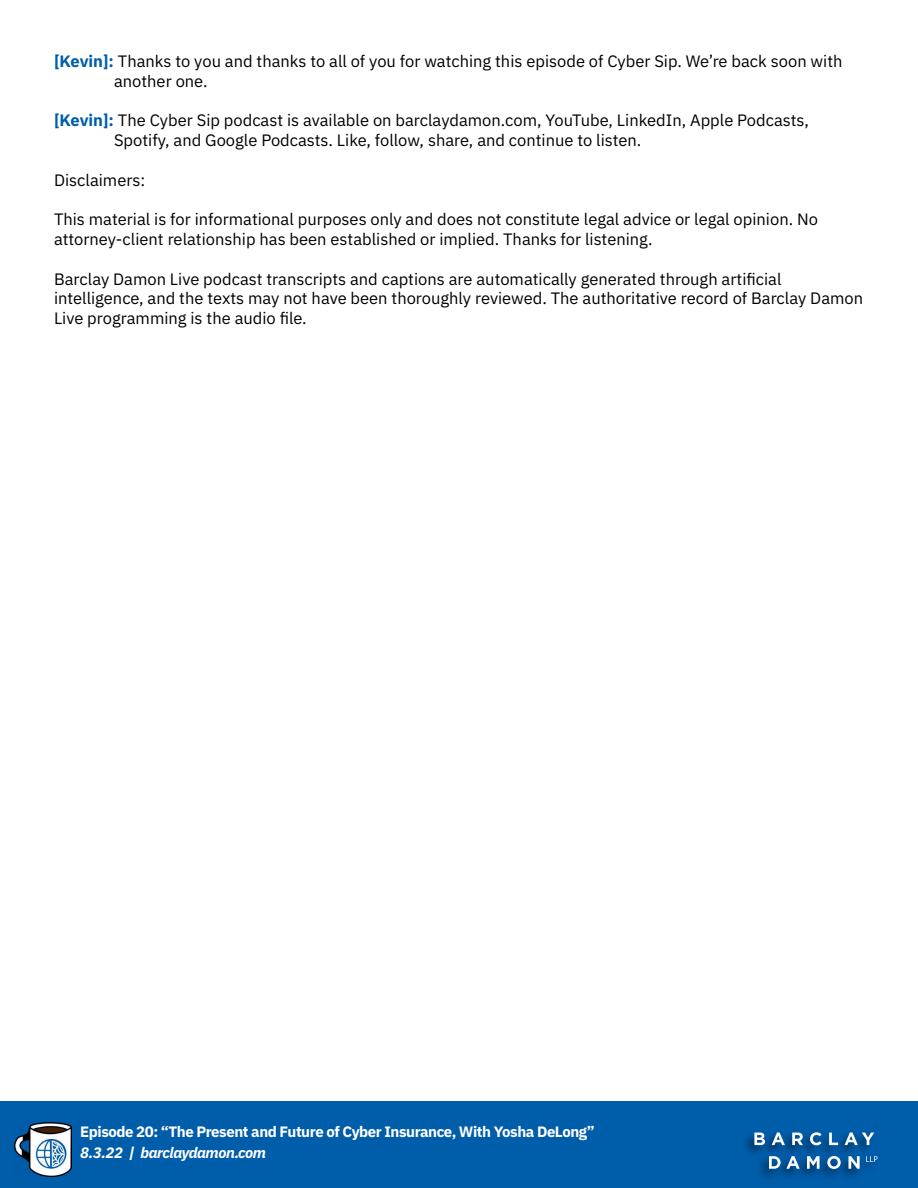
<style>
.page{position:relative;width:918px;height:1188px;background:#fff}
.page>*{position:absolute;margin:0;border:0;box-sizing:border-box;transform-origin:0 0}
.t1{font:16.5px/19.8px "IBM Plex Sans";color:#000}
.t2{font:700 15px "IBM Plex Sans";letter-spacing:-.03em;color:#fff}
.t3{font:italic 700 15px "IBM Plex Sans";letter-spacing:-.03em;color:#fff}
.s1{font-weight:700;color:#005daa}
</style>
<div class="page">
<div style="left:0;top:1102px;width:918px;height:86px;background:#005daa"></div>
<img style="left:15px;top:1123px;width:56px;height:53px">
<div style="left:742px;top:1130px;width:138px;height:51px;background:#000;opacity:.55"></div>
<svg style="left:866px;top:1156px;width:11px;height:6px"></svg>
<svg style="left:754px;top:1133px;width:11px;height:12px"></svg>
<svg style="left:772px;top:1132px;width:13px;height:13px"></svg>
<svg style="left:792px;top:1133px;width:11px;height:12px"></svg>
<svg style="left:810px;top:1132px;width:12px;height:13px"></svg>
<svg style="left:829px;top:1133px;width:9px;height:12px"></svg>
<svg style="left:845px;top:1132px;width:29px;height:13px"></svg>
<svg style="left:769px;top:1156px;width:31px;height:13px"></svg>
<svg style="left:807px;top:1156px;width:13px;height:13px"></svg>
<svg style="left:827px;top:1156px;width:14px;height:13px"></svg>
<svg style="left:848px;top:1156px;width:12px;height:13px"></svg>
<p class="t1" style="left:114px;top:50px;width:730px;text-indent:-60px"><span class="s1">[Kevin]:</span> Thanks to you and thanks to all of you for watching this episode of Cyber Sip. We’re back soon with another one.</p>
<p class="t1" style="left:114px;top:109px;width:696px;text-indent:-60px"><span class="s1">[Kevin]:</span> The Cyber Sip podcast is available on barclaydamon.com, YouTube, LinkedIn, Apple Podcasts,<br>Spotify, and Google Podcasts. Like, follow, share, and continue to listen.</p>
<p class="t1" style="left:54px;top:169px;width:93px">Disclaimers:</p>
<p class="t1" style="left:54px;top:208px;width:765px">This material is for informational purposes only and does not constitute legal advice or legal opinion. No attorney-client relationship has been established or implied. Thanks for listening.</p>
<p class="t1" style="left:54px;top:268px;width:811px">Barclay Damon Live podcast transcripts and captions are automatically generated through artificial intelligence, and the texts may not have been thoroughly reviewed. The authoritative record of Barclay Damon<br>Live programming is the audio file.</p>
<p class="t2" style="left:80px;top:1119px;width:516px">Episode 20: “The Present and Future of Cyber Insurance, With Yosha DeLong”</p>
<p class="t3" style="left:80px;top:1140px;width:187px">8.3.22 | barclaydamon.com</p>
</div>
